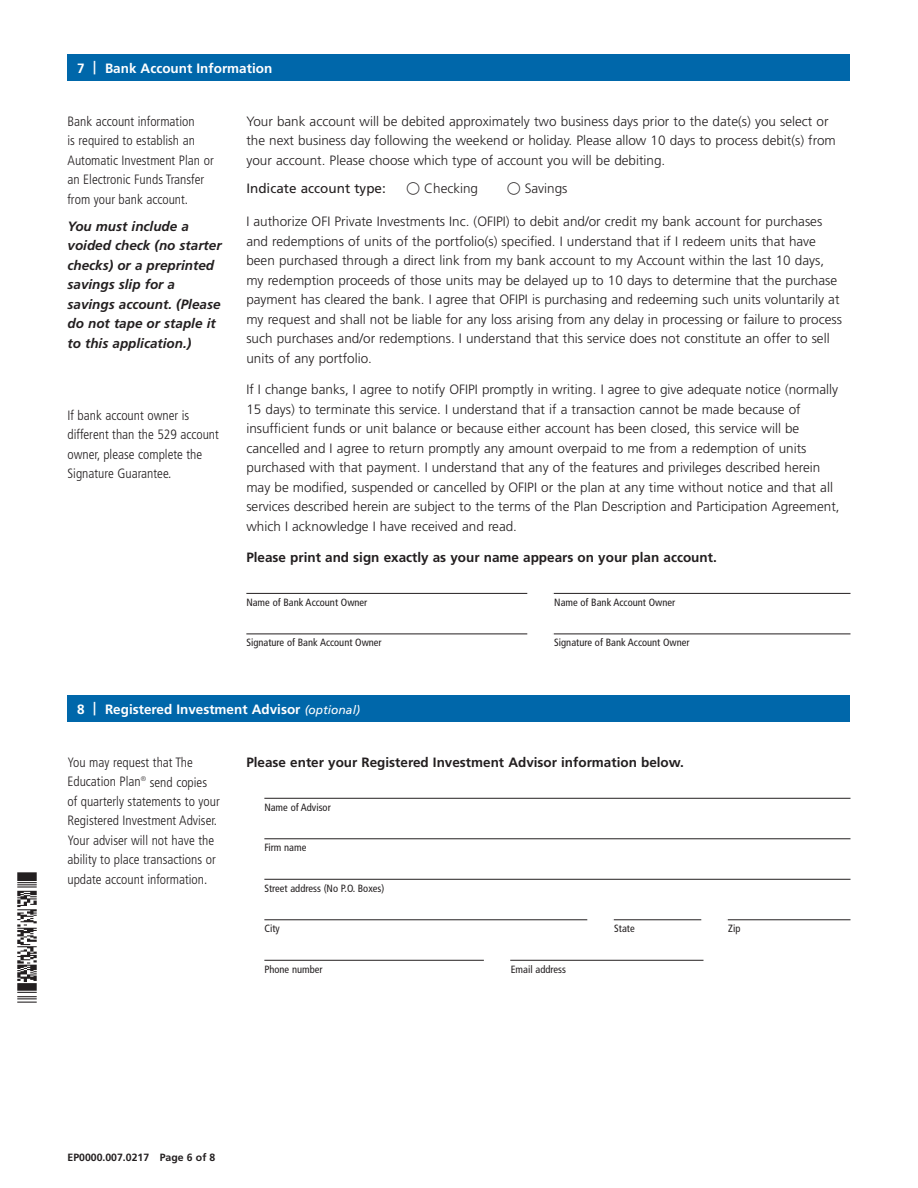
<style>
.page{position:relative;width:918px;height:1188px;background:#fff}
.page>*{position:absolute;margin:0;border:0;box-sizing:border-box;transform-origin:0 0}
.t1{font:300 13.5px/19.5px "Frutiger LT Std";color:#231f20}
.t2{font:300 condensed 13.5px/19.5px "Frutiger LT Std";color:#231f20}
.t3{font:italic 700 13.5px/19.5px "Frutiger LT Std";color:#231f20}
.t4{font:700 13.5px "Frutiger LT Std";color:#231f20}
.t5{font:700 13.5px "Frutiger LT Std";color:#fff}
.t6{font:13.5px "Frutiger LT Std";color:#231f20}
.t7{font:condensed 10.5px "Frutiger LT Std";color:#231f20}
.t8{font:700 10.5px "Frutiger LT Std";color:#231f20}
.s1{font-weight:400;font-style:italic;font-size:12px}
</style>
<div class="page">
<img style="left:17px;top:872px;width:20px;height:131px">
<div style="left:68px;top:54px;width:782px;height:27px;background:#0067aa"></div>
<hr style="left:246px;top:593px;width:604px;height:1px;background:#231f20">
<hr style="left:246px;top:634px;width:604px;height:1px;background:#231f20">
<div style="left:68px;top:695px;width:782px;height:27px;background:#0067aa"></div>
<hr style="left:264px;top:798px;width:586px;height:1px;background:#231f20">
<hr style="left:264px;top:839px;width:586px;height:1px;background:#231f20">
<hr style="left:264px;top:879px;width:586px;height:1px;background:#231f20">
<hr style="left:264px;top:920px;width:586px;height:1px;background:#231f20">
<hr style="left:264px;top:960px;width:440px;height:1px;background:#231f20">
<p class="t5" style="left:77px;top:60px;width:197px">7 | Bank Account Information</p>
<p class="t2" style="left:68px;top:111px;width:148px">Bank account information<br>is required to establish an<br>Automatic Investment Plan or an Electronic Funds Transfer from your bank account.</p>
<p class="t3" style="left:68px;top:216px;width:156px">You must include a voided check (no starter checks) or a preprinted savings slip for a savings account. (Please do not tape or staple it to this application.)</p>
<p class="t2" style="left:68px;top:405px;width:153px">If bank account owner is different than the 529 account owner, please complete the<br>Signature Guarantee.</p>
<p class="t1" style="left:246px;top:111px;width:591px">Your bank account will be debited approximately two business days prior to the date(s) you select or the next business day following the weekend or holiday. Please allow 10 days to process debit(s) from your account. Please choose which type of account you will be debiting.</p>
<p class="t6" style="left:246px;top:180px;width:141px">Indicate account type:</p>
<p class="t1" style="left:424px;top:179px;width:56px">Checking</p>
<p class="t1" style="left:525px;top:179px;width:44px">Savings</p>
<p class="t1" style="left:246px;top:212px;width:597px">I authorize OFI Private Investments Inc. (OFIPI) to debit and/or credit my bank account for purchases and redemptions of units of the portfolio(s) specified. I understand that if I redeem units that have been purchased through a direct link from my bank account to my Account within the last 10 days, my redemption proceeds of those units may be delayed up to 10 days to determine that the purchase payment has cleared the bank. I agree that OFIPI is purchasing and redeeming such units voluntarily at my request and shall not be liable for any loss arising from any delay in processing or failure to process such purchases and/or redemptions. I understand that this service does not constitute an offer to sell units of any portfolio.</p>
<p class="t1" style="left:246px;top:380px;width:595px">If I change banks, I agree to notify OFIPI promptly in writing. I agree to give adequate notice (normally 15 days) to terminate this service. I understand that if a transaction cannot be made because of insufficient funds or unit balance or because either account has been closed, this service will be cancelled and I agree to return promptly any amount overpaid to me from a redemption of units purchased with that payment. I understand that any of the features and privileges described herein may be modified, suspended or cancelled by OFIPI or the plan at any time without notice and that all services described herein are subject to the terms of the Plan Description and Participation Agreement, which I acknowledge I have received and read.</p>
<p class="t4" style="left:246px;top:549px;width:472px">Please print and sign exactly as your name appears on your plan account.</p>
<p class="t7" style="left:246px;top:596px;width:122px">Name of Bank Account Owner</p>
<p class="t7" style="left:527px;top:596px;width:150px"><sup>■</sup>Name of Bank Account Owner</p>
<p class="t7" style="left:246px;top:636px;width:137px">Signature of Bank Account Owner</p>
<p class="t7" style="left:527px;top:636px;width:164px"><sup>■</sup>Signature of Bank Account Owner</p>
<p class="t5" style="left:77px;top:701px;width:284px">8 | Registered Investment Advisor <span class="s1">(optional)</span></p>
<p class="t4" style="left:246px;top:754px;width:439px">Please enter your Registered Investment Advisor information below.</p>
<p class="t7" style="left:264px;top:801px;width:68px">Name of Advisor</p>
<p class="t7" style="left:264px;top:841px;width:44px">Firm name</p>
<p class="t7" style="left:264px;top:882px;width:121px">Street address (No P.O. Boxes)</p>
<p class="t7" style="left:264px;top:922px;width:17px">City</p>
<p class="t2" style="left:67px;top:753px;width:154px">You may request that The<br>Education Plan<sup>®</sup> send copies of quarterly statements to your<br>Registered Investment Adviser.<br>Your adviser will not have the ability to place transactions or update account information.</p>
<p class="t7" style="left:587px;top:922px;width:49px"><sup>■</sup>State</p>
<p class="t7" style="left:701px;top:922px;width:41px"><sup>■</sup>Zip</p>
<p class="t7" style="left:264px;top:963px;width:60px">Phone number</p>
<p class="t8" style="left:68px;top:1151px;width:149px">EP0000.007.0217 Page 6 of 8</p>
<p class="t7" style="left:483px;top:963px;width:84px"><sup>■</sup>Email address</p>
</div>
